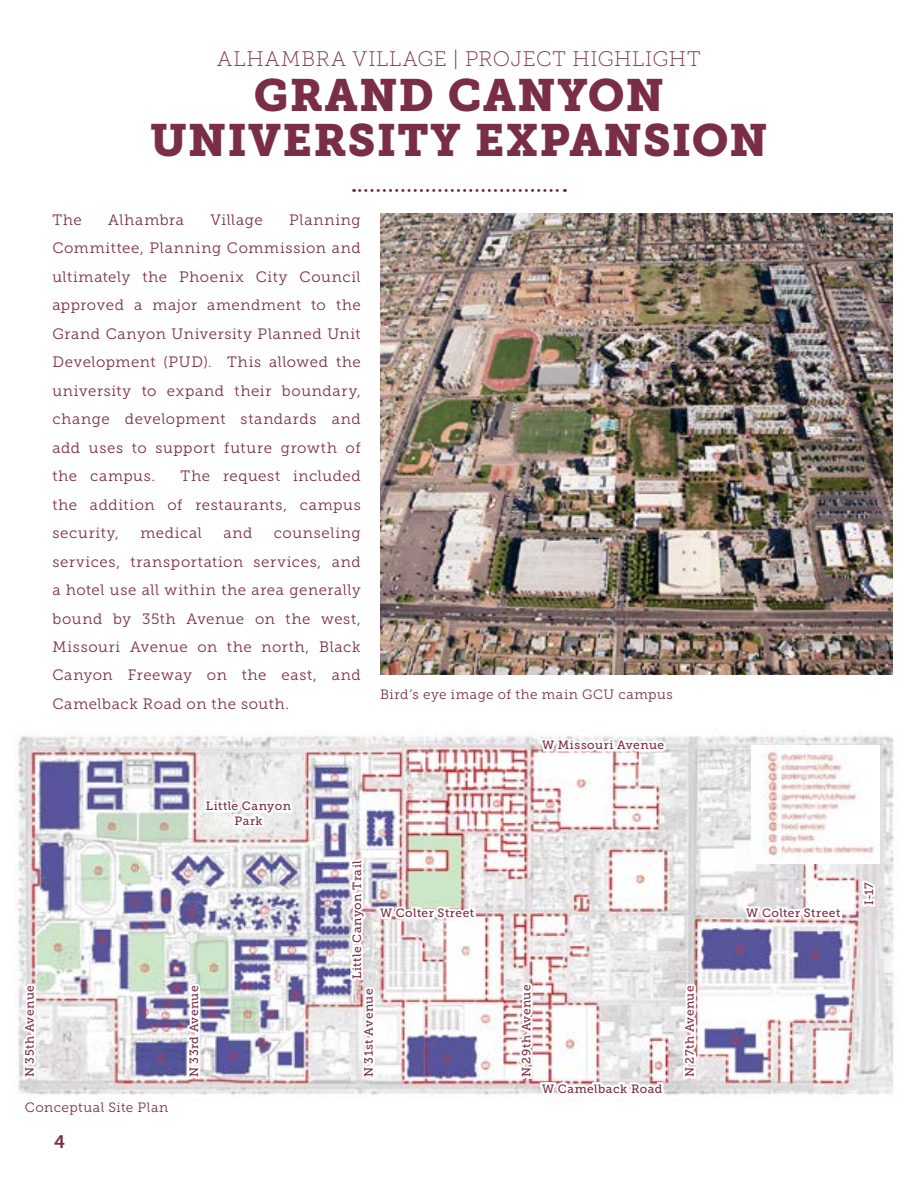
<style>
.page{position:relative;width:918px;height:1188px;background:#fff}
.page>*{position:absolute;margin:0;border:0;box-sizing:border-box;transform-origin:0 0}
.t1{font:45px/45px "Museo Slab 900";letter-spacing:.025em;color:#7a2e46;text-align:center}
.t2{font:21px "Museo Slab 100";letter-spacing:.035em;color:#7a2e46}
.t3{font:18px "Museo Slab 700";color:#7a2e46}
.t4{font:15px/28.5px "Museo Slab 300";letter-spacing:.045em;color:#7a2e46;text-align:justify}
.t5{font:13.5px "Museo Slab 300";letter-spacing:.035em;color:#7a2e46}
.t6{font:12px/14.4px "Museo Slab 500";letter-spacing:.04em;color:#7a2e46;text-align:center}
</style>
<div class="page">
<svg style="left:354px;top:189px;width:211px;height:3px"></svg>
<img style="left:380px;top:214px;width:512px;height:461px">
<img style="left:14px;top:731px;width:880px;height:365px">
<img style="left:752px;top:745px;width:127px;height:119px">
<svg style="left:21px;top:982px;width:19px;height:99px"></svg>
<svg style="left:185px;top:982px;width:19px;height:99px"></svg>
<svg style="left:681px;top:982px;width:19px;height:99px"></svg>
<svg style="left:860px;top:878px;width:19px;height:31px"></svg>
<svg style="left:517px;top:981px;width:149px;height:115px"></svg>
<svg style="left:538px;top:730px;width:130px;height:43px"></svg>
<img style="left:348px;top:857px;width:130px;height:224px">
<svg style="left:742px;top:904px;width:102px;height:37px"></svg>
<svg style="left:202px;top:797px;width:93px;height:51px"></svg>
<h2 class="t2" style="left:217px;top:48px;width:485px">ALHAMBRA VILLAGE | PROJECT HIGHLIGHT</h2>
<h1 class="t1" style="left:150px;top:73px;width:619px">GRAND CANYON<br>UNIVERSITY EXPANSION</h1>
<p class="t4" style="left:52px;top:206px;width:310px;text-indent:237px">Planning Committee, Planning Commission and ultimately the Phoenix City Council approved a major amendment to the Grand Canyon University Planned Unit Development (PUD). This allowed the university to expand their boundary, change development standards and add uses to support future growth of the campus.</p>
<p class="t4" style="left:52px;top:206px;width:31px">The</p>
<p class="t4" style="left:108px;top:206px;width:77px">Alhambra</p>
<p class="t4" style="left:210px;top:206px;width:54px">Village</p>
<p class="t4" style="left:52px;top:462px;width:310px;text-indent:128px">The request included the addition of restaurants, campus security,</p>
<p class="t4" style="left:52px;top:519px;width:310px;text-indent:221px">counseling services, transportation services, and a hotel use all within the area generally bound by 35th Avenue on the west, Missouri Avenue on the north, Black Canyon Freeway on the east, and Camelback Road on the south.</p>
<p class="t4" style="left:140px;top:519px;width:63px">medical</p>
<p class="t4" style="left:223px;top:519px;width:30px">and</p>
<p class="t5" style="left:380px;top:686px;width:294px">Bird’s eye image of the main GCU campus</p>
<p class="t6" style="left:542px;top:738px;width:123px">W Missouri Avenue</p>
<p class="t6" style="left:206px;top:799px;width:87px">Little Canyon<br>Park</p>
<p class="t6" style="left:350px;top:979px;width:120px;rotate:-90deg">Little Canyon Trail</p>
<p class="t6" style="left:380px;top:906px;width:96px">W Colter Street</p>
<p class="t6" style="left:746px;top:906px;width:96px">W Colter Street</p>
<p class="t6" style="left:23px;top:1077px;width:93px;rotate:-90deg">N 35th Avenue</p>
<p class="t6" style="left:187px;top:1077px;width:93px;rotate:-90deg">N 33rd Avenue</p>
<p class="t6" style="left:362px;top:1077px;width:90px;rotate:-90deg">N 31st Avenue</p>
<p class="t5" style="left:25px;top:1100px;width:145px">Conceptual Site Plan</p>
<p class="t3" style="left:54px;top:1131px;width:13px">4</p>
<p class="t6" style="left:519px;top:1077px;width:94px;rotate:-90deg">N 29th Avenue</p>
<p class="t6" style="left:682px;top:1077px;width:93px;rotate:-90deg">N 27th Avenue</p>
<p class="t6" style="left:542px;top:1082px;width:122px">W Camelback Road</p>
<p class="t6" style="left:862px;top:905px;width:24px;rotate:-90deg">I-17</p>
</div>
